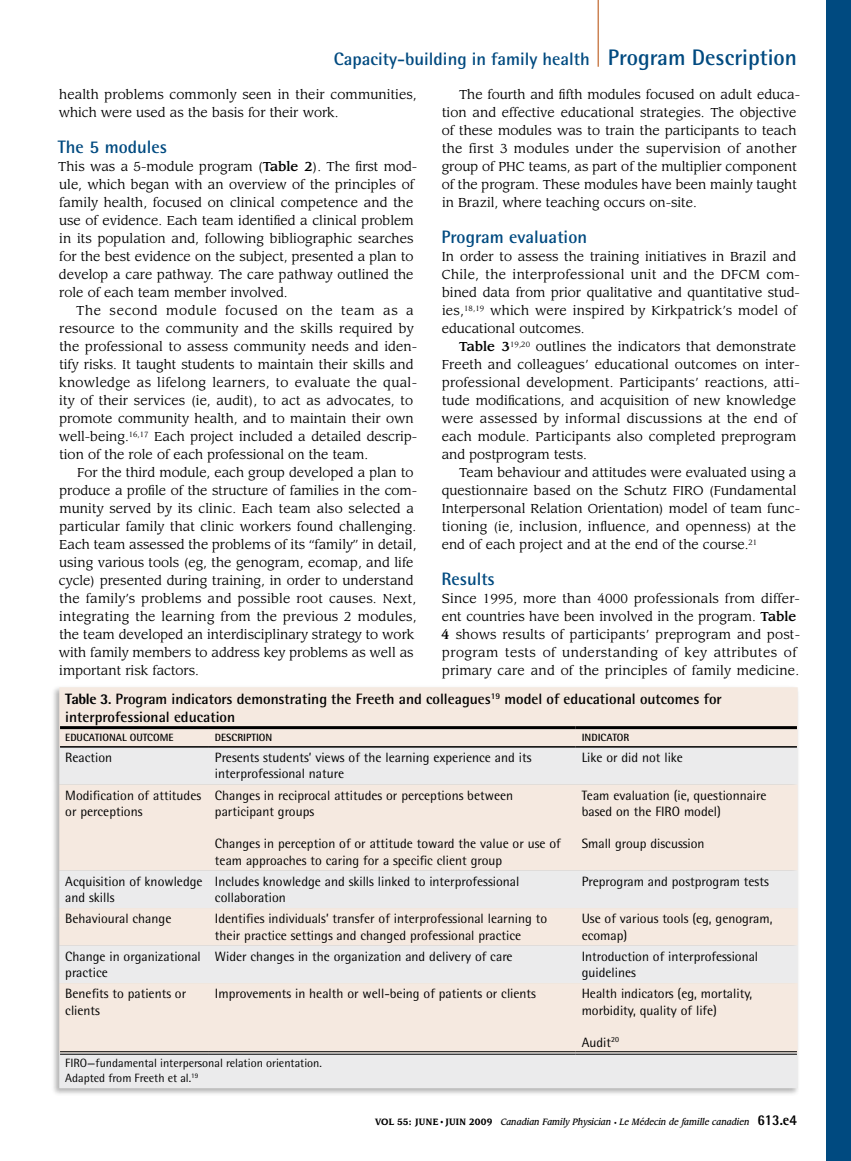
<style>
.page{position:relative;width:851px;height:1161px;background:#fff}
.page>*{position:absolute;margin:0;border:0;box-sizing:border-box;transform-origin:0 0}
.t1{font:700 18px "Rotis Semi Sans Std";color:#004a80}
.t2{font:700 15px/18px "Rotis Semi Sans Std";color:#000}
.t3{font:13.5px/16.2px "Rotis Semi Sans Std";color:#000}
.t4{font:12.75px/18px "Leawood Std";color:#000}
.t5{font:12px/15px "Rotis Semi Sans Std";color:#000}
.t6{font:700 10.5px "Rotis Semi Sans Std";color:#000}
.t7{font:italic 500 9px "Leawood Std";color:#000;scale:.9 1}
.s1{font-size:22.5px}
.s2{font-weight:500}
.s3{font-weight:800}
.s4{font-weight:700;font-style:normal}
.s5{font-family:"Times";font-weight:400;font-style:normal}
.s6{font-style:normal;font-size:6px}
.s7{font-family:"Rotis Semi Sans Std";font-weight:800;font-style:normal;font-size:15px}
</style>
<div class="page">
<div style="left:826px;top:0;width:24px;height:1161px;background:#004a80"></div>
<hr style="left:597px;top:0;width:2px;height:67px;background:#cc8354">
<div style="left:51px;top:685px;width:748px;height:411px;background:#000;opacity:.3"></div>
<div style="left:59px;top:687px;width:738px;height:60px;background:#f5e9e0"></div>
<svg style="left:59px;top:747px;width:738px;height:341px;background:#f0e9e4"></svg>
<hr style="left:60px;top:726px;width:149px;height:3px;background:#000">
<hr style="left:209px;top:726px;width:366px;height:3px;background:#000">
<hr style="left:575px;top:726px;width:222px;height:3px;background:#000">
<hr style="left:60px;top:746px;width:149px;height:2px;background:#000">
<hr style="left:209px;top:746px;width:366px;height:2px;background:#000">
<hr style="left:575px;top:746px;width:222px;height:2px;background:#000">
<hr style="left:60px;top:1051px;width:149px;height:1px;background:#000">
<hr style="left:60px;top:1054px;width:149px;height:1px;background:#000">
<hr style="left:209px;top:1051px;width:366px;height:1px;background:#000">
<hr style="left:209px;top:1054px;width:366px;height:1px;background:#000">
<hr style="left:575px;top:1051px;width:222px;height:1px;background:#000">
<hr style="left:575px;top:1054px;width:222px;height:1px;background:#000">
<h1 class="t1" style="left:334px;top:48px;width:464px">Capacity-building in family health <span class="s1">Program Description</span></h1>
<p class="t4" style="left:59px;top:86px;width:359px">health problems commonly seen in their communities, which were used as the basis for their work.</p>
<h1 class="t1" style="left:58px;top:136px;width:111px">The 5 modules</h1>
<p class="t4" style="left:58px;top:158px;width:360px">This was a 5-module program (<span class="s2">Table 2</span>). The first mod&shy;ule, which began with an overview of the principles of family health, focused on clinical competence and the use of evidence. Each team identified a clinical problem in its population and, following bibliographic searches for the best evidence on the subject, presented a plan to develop a care pathway. The care pathway outlined the role of each team member involved.</p>
<p class="t4" style="left:59px;top:302px;width:360px;text-indent:18px">The second module focused on the team as a resource to the community and the skills required by the professional to assess community needs and iden&shy;tify risks. It taught students to maintain their skills and knowledge as lifelong learners, to evaluate the qual&shy;ity of their services (ie, audit), to act as advocates, to promote community health, and to maintain their own well-being.<sup>16,17</sup> Each project included a detailed descrip&shy;tion of the role of each professional on the team.</p>
<p class="t4" style="left:59px;top:464px;width:360px;text-indent:18px">For the third module, each group developed a plan to produce a profile of the structure of families in the com&shy;munity served by its clinic. Each team also selected a particular family that clinic workers found challenging.<br>Each team assessed the problems of its “family” in detail, using various tools (eg, the genogram, ecomap, and life cycle) presented during training, in order to understand the family’s problems and possible root causes. Next, integrating the learning from the previous 2 modules, the team developed an interdisciplinary strategy to work with family members to address key problems as well as important risk factors.</p>
<p class="t4" style="left:441px;top:86px;width:360px;text-indent:17px">The fourth and fifth modules focused on adult educa&shy;tion and effective educational strategies. The objective of these modules was to train the participants to teach the first 3 modules under the supervision of another group of PHC teams, as part of the multiplier component of the program. These modules have been mainly taught in Brazil, where teaching occurs on-site.</p>
<h1 class="t1" style="left:441px;top:226px;width:147px">Program evaluation</h1>
<p class="t4" style="left:441px;top:248px;width:360px">In order to assess the training initiatives in Brazil and Chile, the interprofessional unit and the DFCM com&shy;bined data from prior qualitative and quantitative stud&shy;ies,<sup>18,19</sup> which were inspired by Kirkpatrick’s model of educational outcomes.</p>
<p class="t4" style="left:441px;top:338px;width:360px;text-indent:18px"><span class="s2">Table 3</span><sup>19,20</sup> outlines the indicators that demonstrate Freeth and colleagues’ educational outcomes on inter&shy;professional development. Participants’ reactions, atti&shy;tude modifications, and acquisition of new knowledge were assessed by informal discussions at the end of each module. Participants also completed preprogram and postprogram tests.</p>
<p class="t4" style="left:441px;top:464px;width:360px;text-indent:17px">Team behaviour and attitudes were evaluated using a questionnaire based on the Schutz FIRO (Fundamental Interpersonal Relation Orientation) model of team func&shy;tioning (ie, inclusion, influence, and openness) at the end of each project and at the end of the course.<sup>21</sup></p>
<h1 class="t1" style="left:441px;top:568px;width:55px">Results</h1>
<p class="t4" style="left:441px;top:590px;width:360px">Since 1995, more than 4000 professionals from differ&shy;ent countries have been involved in the program. <span class="s2">Table 4</span> shows results of participants’ preprogram and post&shy;program tests of understanding of key attributes of primary care and of the principles of family medicine.</p>
<p class="t2" style="left:65px;top:689px;width:658px"><span class="s3">Table 3</span>. Program indicators demonstrating the Freeth and colleagues<sup>19</sup> model of educational outcomes for interprofessional education</p>
<p class="t6" style="left:65px;top:731px;width:85px">Educational outcome</p>
<p class="t6" style="left:215px;top:731px;width:13px">Descr</p>
<p class="t6" style="left:243px;top:731px;width:31px">iption</p>
<p class="t6" style="left:581px;top:731px;width:38px">indicator</p>
<p class="t3" style="left:65px;top:749px;width:48px">Reaction</p>
<p class="t3" style="left:215px;top:749px;width:318px">Presents students’ views of the learning experience and its interprofessional nature</p>
<p class="t3" style="left:581px;top:749px;width:103px">Like or did not like</p>
<p class="t3" style="left:65px;top:787px;width:137px">Modification of attitudes or perceptions</p>
<p class="t3" style="left:215px;top:787px;width:300px">Changes in reciprocal attitudes or perceptions between participant groups</p>
<p class="t3" style="left:215px;top:836px;width:347px">Changes in perception of or attitude toward the value or use of team approaches to caring for a specific client group</p>
<p class="t3" style="left:581px;top:787px;width:186px">Team evaluation (ie, questionnaire based on the FIRO model)</p>
<p class="t3" style="left:581px;top:836px;width:124px">Small group discussion</p>
<p class="t3" style="left:65px;top:873px;width:139px">Acquisition of knowledge and skills</p>
<p class="t3" style="left:215px;top:873px;width:306px">Includes knowledge and skills linked to interprofessional collaboration</p>
<p class="t3" style="left:581px;top:873px;width:189px">Preprogram and postprogram tests</p>
<p class="t3" style="left:65px;top:911px;width:108px">Behavioural change</p>
<p class="t3" style="left:215px;top:911px;width:333px">Identifies individuals’ transfer of interprofessional learning to their practice settings and changed professional practice</p>
<p class="t3" style="left:581px;top:911px;width:192px">Use of various tools (eg, genogram, ecomap)</p>
<p class="t3" style="left:65px;top:948px;width:137px">Change in organizational practice</p>
<p class="t3" style="left:215px;top:948px;width:299px">Wider changes in the organization and delivery of care</p>
<p class="t3" style="left:581px;top:948px;width:178px">Introduction of interprofessional guidelines</p>
<p class="t3" style="left:65px;top:986px;width:122px">Benefits to patients or clients</p>
<p class="t3" style="left:215px;top:986px;width:322px">Improvements in health or well-being of patients or clients</p>
<p class="t3" style="left:581px;top:986px;width:172px">Health indicators (eg, mortality, morbidity, quality of life)</p>
<p class="t3" style="left:581px;top:1034px;width:39px">Audit<sup>20</sup></p>
<p class="t5" style="left:65px;top:1056px;width:258px">FIRO—fundamental interpersonal relation orientation.<br>Adapted from Freeth et al.<sup>19</sup></p>
<p class="t7" style="left:375px;top:1116px;width:470px"><span class="s4">VOL 55: JUNE</span> <span class="s5">•</span> <span class="s4">JUIN 2009</span> Canadian Family Physician <span class="s6">•</span> Le Médecin de famille canadien <span class="s7">613.e4</span></p>
</div>
